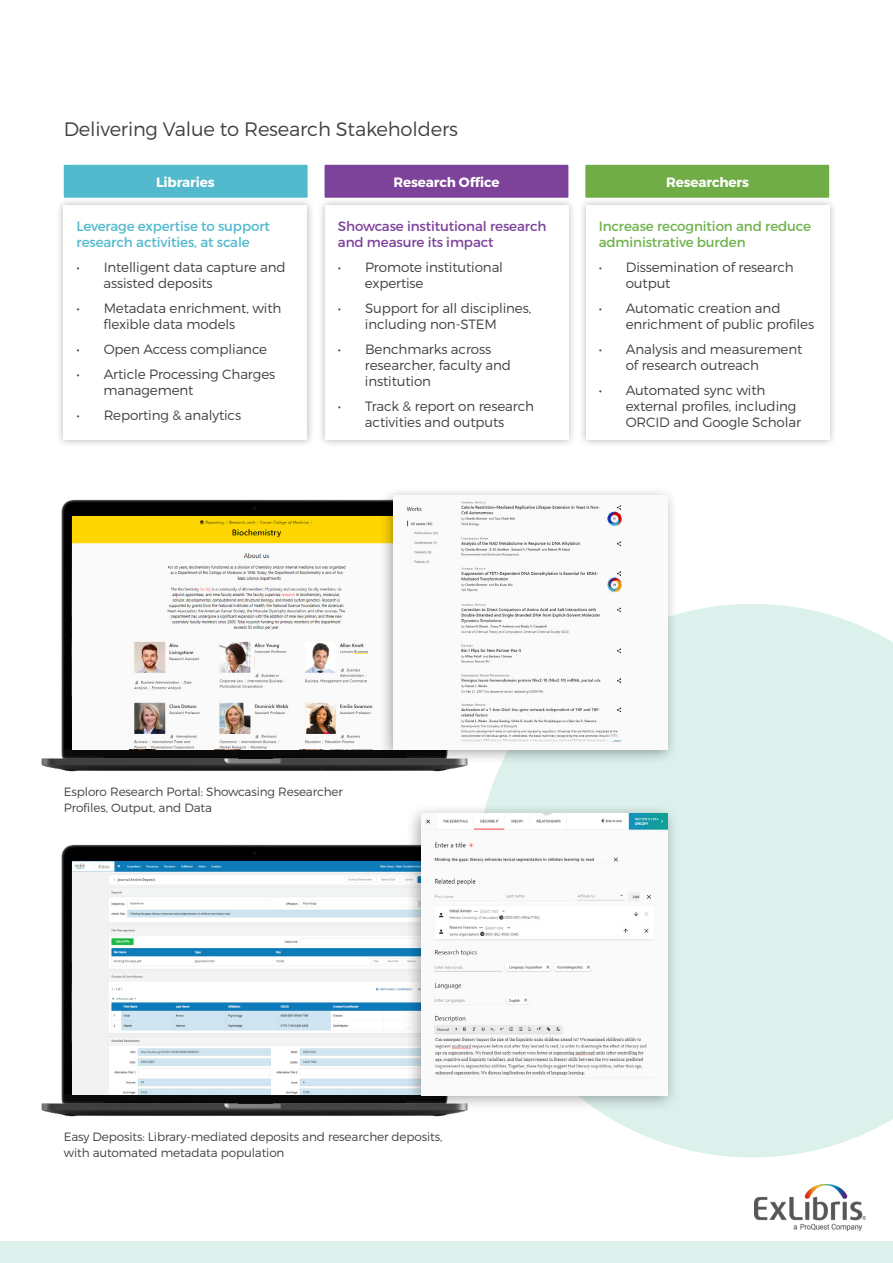
<style>
.page{position:relative;width:893px;height:1263px;background:#fff}
.page>*{position:absolute;margin:0;border:0;box-sizing:border-box;transform-origin:0 0}
.t1{font:300 19.5px "Montserrat";letter-spacing:-.01em;color:#414042}
.t2{font:300 13.5px/16.2px "Montserrat";letter-spacing:-.01em;color:#414042}
.t3{font:13.5px/16.2px "Montserrat";letter-spacing:-.01em;color:#53b9cd}
.t4{font:13.5px/16.2px "Montserrat";letter-spacing:-.01em;color:#7d4299}
.t5{font:13.5px/16.2px "Montserrat";letter-spacing:-.01em;color:#70b34e}
.t6{font:700 13.5px "Montserrat";letter-spacing:-.01em;color:#fff}
.t7{font:300 12px/16.2px "Montserrat";letter-spacing:-.01em;color:#414042}
</style>
<div class="page">
<img style="left:754px;top:1184px;width:111px;height:46px">
<div style="left:0;top:1242px;width:893px;height:21px;background:#dcf1ec"></div>
<svg style="left:486px;top:604px;width:407px;height:553px;fill:#dcf1ec"></svg>
<img style="left:41px;top:844px;width:476px;height:282px">
<div style="left:237px;top:1097px;width:36px;height:7px;background:#080809;border-radius:2px"></div>
<img style="left:72px;top:861px;width:333px;height:233px">
<div style="left:64px;top:165px;width:244px;height:33px;background:#53b9cd"></div>
<div style="left:325px;top:165px;width:243px;height:33px;background:#7d4299"></div>
<div style="left:585px;top:165px;width:244px;height:33px;background:#70ad47"></div>
<div style="left:55px;top:197px;width:260px;height:251px;background:#000;opacity:.3"></div>
<div style="left:64px;top:205px;width:243px;height:235px;background:#fff"></div>
<div style="left:317px;top:197px;width:260px;height:251px;background:#000;opacity:.3"></div>
<div style="left:325px;top:205px;width:243px;height:235px;background:#fff"></div>
<div style="left:578px;top:197px;width:259px;height:251px;background:#000;opacity:.3"></div>
<div style="left:586px;top:205px;width:243px;height:235px;background:#fff"></div>
<div style="left:405px;top:803px;width:274px;height:309px;background:#000;opacity:.35"></div>
<img style="left:422px;top:814px;width:246px;height:281px">
<img style="left:41px;top:499px;width:476px;height:282px">
<div style="left:237px;top:752px;width:36px;height:7px;background:#080809;border-radius:2px"></div>
<img style="left:72px;top:517px;width:306px;height:232px">
<div style="left:378px;top:486px;width:300px;height:279px;background:#000;opacity:.35"></div>
<img style="left:393px;top:495px;width:275px;height:254px">
<svg style="left:170px;top:576px;width:176px;height:9px"></svg>
<img style="left:237px;top:576px;width:44px;height:5px">
<img style="left:169px;top:576px;width:45px;height:6px">
<img style="left:166px;top:585px;width:180px;height:51px">
<img style="left:128px;top:636px;width:250px;height:4px">
<img style="left:124px;top:640px;width:255px;height:109px">
<h1 class="t1" style="left:64px;top:117px;width:396px">Delivering Value to Research Stakeholders</h1>
<p class="t6" style="left:156px;top:174px;width:60px">Libraries</p>
<p class="t6" style="left:393px;top:174px;width:107px">Research Office</p>
<p class="t6" style="left:666px;top:174px;width:85px">Researchers</p>
<p class="t3" style="left:77px;top:218px;width:195px">Leverage expertise to support research activities, at scale</p>
<p class="t2" style="left:104px;top:259px;width:184px;text-indent:-27px">• Intelligent data capture and assisted deposits</p>
<p class="t2" style="left:104px;top:300px;width:179px;text-indent:-27px">• Metadata enrichment, with flexible data models</p>
<p class="t2" style="left:77px;top:341px;width:192px">• Open Access compliance</p>
<p class="t2" style="left:104px;top:365px;width:173px;text-indent:-27px">• Article Processing Charges management</p>
<p class="t2" style="left:77px;top:406px;width:166px">• Reporting &amp; analytics</p>
<p class="t4" style="left:338px;top:218px;width:210px">Showcase institutional research and measure its impact</p>
<p class="t2" style="left:365px;top:259px;width:140px;text-indent:-27px">• Promote institutional expertise</p>
<p class="t2" style="left:338px;top:300px;width:195px;text-align:center">• Support for all disciplines, including non-STEM</p>
<p class="t2" style="left:365px;top:341px;width:147px;text-indent:-27px">• Benchmarks across researcher, faculty and institution</p>
<p class="t2" style="left:338px;top:398px;width:198px;text-align:center">• Track &amp; report on research activities and outputs</p>
<p class="t5" style="left:599px;top:218px;width:214px">Increase recognition and reduce administrative burden</p>
<p class="t2" style="left:626px;top:259px;width:170px;text-indent:-27px">• Dissemination of research output</p>
<p class="t2" style="left:626px;top:300px;width:190px;text-indent:-27px">• Automatic creation and enrichment of public profiles</p>
<p class="t2" style="left:626px;top:341px;width:178px;text-indent:-27px">• Analysis and measurement of research outreach</p>
<p class="t2" style="left:626px;top:382px;width:177px;text-indent:-27px">• Automated sync with external profiles, including<br>ORCID and Google Scholar</p>
<p class="t7" style="left:64px;top:783px;width:281px">Esploro Research Portal: Showcasing Researcher<br>Profiles, Output, and Data</p>
<p class="t7" style="left:64px;top:1128px;width:380px">Easy Deposits: Library-mediated deposits and researcher deposits, with automated metadata population</p>
</div>
